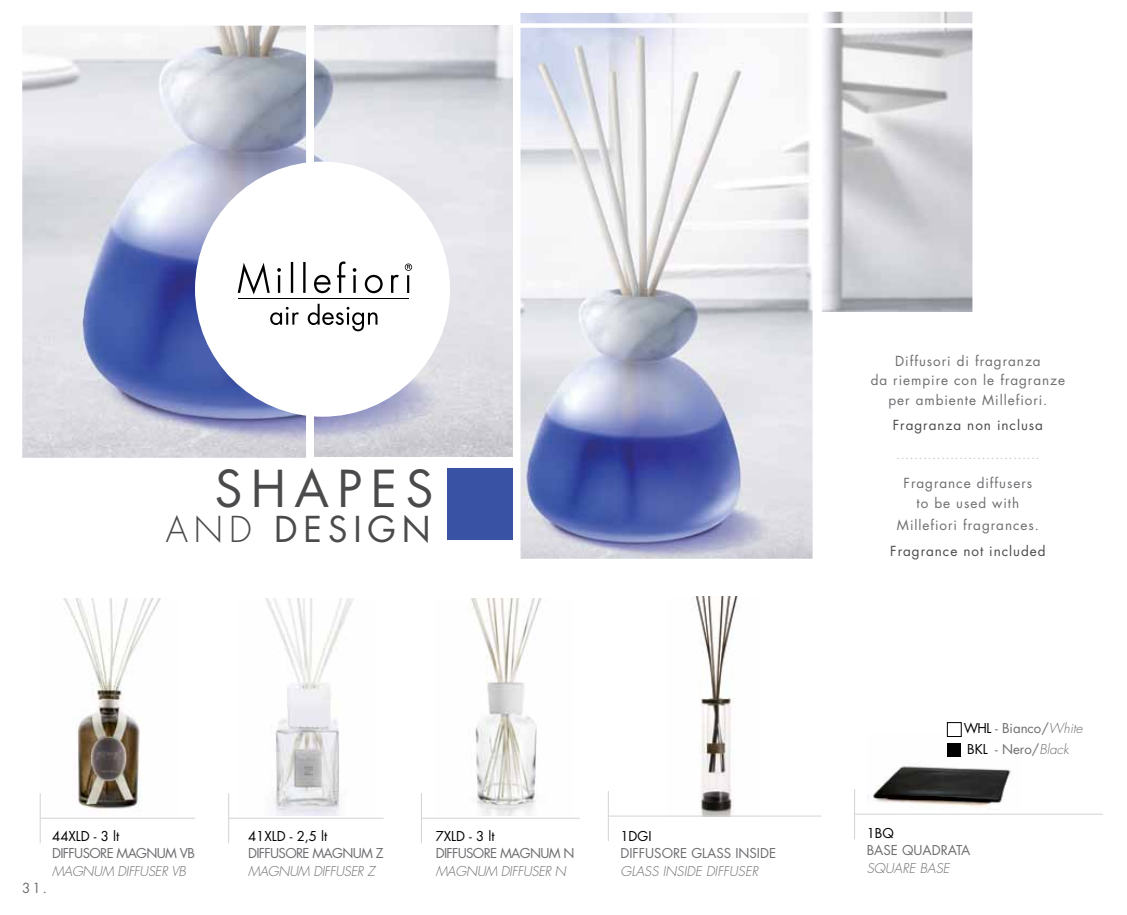
<style>
.page{position:relative;width:1127px;height:915px;background:#fff}
.page>*{position:absolute;margin:0;border:0;box-sizing:border-box;transform-origin:0 0}
.t1{font:49.5px "Futura Std";letter-spacing:.17em;color:#414042}
.t2{font:34.65px "Futura Std";letter-spacing:.17em;color:#414042}
.t3{font:13.5px/19.5px "Futura Std";letter-spacing:.07em;color:#6d6e71;text-align:center}
.t4{font:13.5px "Futura Std";letter-spacing:.07em;color:#4a4a4d}
.t5{font:13.5px "Futura Std";color:#c1ccd4}
.t6{font:13.2px "Futura Std";letter-spacing:-.05em;color:#6d6e71}
.t7{font:13.2px "Futura Std";color:#6d6e71}
.t8{font:italic 300 13.2px "Futura Std";letter-spacing:-.02em;color:#6d6e71}
.t9{font:13.2px "Futura Std";color:#000}
.t10{font:italic 300 13.2px "Futura Std";color:#6d6e71}
.s1{font-weight:300}
.s2{color:#000}
.s3{font-weight:300;font-style:italic}
</style>
<div class="page">
<img style="left:315px;top:26px;width:197px;height:431px">
<img style="left:822px;top:12px;width:150px;height:300px">
<img style="left:22px;top:26px;width:284px;height:431px">
<img style="left:63px;top:598px;width:98px;height:211px">
<img style="left:265px;top:598px;width:89px;height:217px">
<hr style="left:40px;top:817px;width:155px;height:1px;background:#d1d3d4">
<hr style="left:40px;top:792px;width:1px;height:50px;background:#d1d3d4">
<hr style="left:229px;top:817px;width:154px;height:1px;background:#d1d3d4">
<hr style="left:228px;top:792px;width:1px;height:50px;background:#d1d3d4">
<img style="left:470px;top:598px;width:72px;height:217px">
<hr style="left:421px;top:817px;width:159px;height:1px;background:#d1d3d4">
<hr style="left:421px;top:792px;width:1px;height:50px;background:#d1d3d4">
<img style="left:520px;top:13px;width:292px;height:545px">
<img style="left:867px;top:733px;width:145px;height:75px">
<hr style="left:854px;top:813px;width:249px;height:1px;background:#d1d3d4">
<hr style="left:854px;top:788px;width:1px;height:50px;background:#d1d3d4">
<div style="left:947px;top:742px;width:14px;height:14px;background:#000"></div>
<div style="left:947px;top:722px;width:14px;height:14px;background:#fff;border:1px solid #000"></div>
<img style="left:692px;top:596px;width:46px;height:219px">
<hr style="left:608px;top:815px;width:213px;height:1px;background:#d1d3d4">
<hr style="left:608px;top:790px;width:1px;height:50px;background:#d1d3d4">
<div style="left:195px;top:161px;width:255px;height:255px;background:#fff;border-radius:50%"></div>
<svg style="left:238px;top:261px;width:174px;height:33px"></svg>
<hr style="left:238px;top:298px;width:170px;height:1px;background:#000">
<svg style="left:270px;top:307px;width:29px;height:18px"></svg>
<svg style="left:308px;top:303px;width:69px;height:28px"></svg>
<div style="left:447px;top:468px;width:66px;height:71px;background:#3a52a4"></div>
<div style="left:518px;top:23px;width:468px;height:5px;background:#fff"></div>
<h1 class="t1" style="left:215px;top:457px;width:220px">SHAPES</h1>
<h2 class="t2" style="left:166px;top:507px;width:267px"><span class="s1">AND</span> DESIGN</h2>
<p class="t9" style="left:52px;top:827px;width:69px">44XLD - 3 lt</p>
<p class="t6" style="left:52px;top:844px;width:144px">DIFFUSORE MAGNUM VB</p>
<p class="t8" style="left:52px;top:862px;width:135px">MAGNUM DIFFUSER VB</p>
<p class="t3" style="left:22px;top:878px;width:26px">31.</p>
<p class="t9" style="left:248px;top:827px;width:81px">41XLD - 2,5 lt</p>
<p class="t6" style="left:248px;top:844px;width:137px">DIFFUSORE MAGNUM Z</p>
<p class="t8" style="left:248px;top:862px;width:128px">MAGNUM DIFFUSER Z</p>
<p class="t9" style="left:436px;top:827px;width:60px">7XLD - 3 lt</p>
<p class="t6" style="left:436px;top:844px;width:140px">DIFFUSORE MAGNUM N</p>
<p class="t8" style="left:436px;top:862px;width:132px">MAGNUM DIFFUSER N</p>
<p class="t9" style="left:620px;top:826px;width:33px">1DGI</p>
<p class="t7" style="left:620px;top:844px;width:157px">DIFFUSORE GLASS INSIDE</p>
<p class="t10" style="left:620px;top:862px;width:139px">GLASS INSIDE DIFFUSER</p>
<p class="t3" style="left:870px;top:351px;width:196px">Diffusori di fragranza<br>da riempire con le fragranze per ambiente Millefiori.</p>
<p class="t4" style="left:893px;top:416px;width:152px">Fragranza non inclusa</p>
<p class="t5" style="left:896px;top:445px;width:145px">................................</p>
<p class="t3" style="left:903px;top:473px;width:130px">Fragrance diffusers to be used with</p>
<p class="t3" style="left:897px;top:515px;width:143px">Millefiori fragrances.</p>
<p class="t4" style="left:890px;top:542px;width:157px">Fragrance not included</p>
<p class="t7" style="left:964px;top:719px;width:120px"><span class="s2">WHL</span> - Bianco/<span class="s3">White</span></p>
<p class="t6" style="left:967px;top:740px;width:103px"><span class="s2">BKL</span> - Nero/<span class="s3">Black</span></p>
<p class="t9" style="left:867px;top:824px;width:29px">1BQ</p>
<p class="t7" style="left:867px;top:841px;width:105px">BASE QUADRATA</p>
<p class="t10" style="left:867px;top:859px;width:84px">SQUARE BASE</p>
</div>
